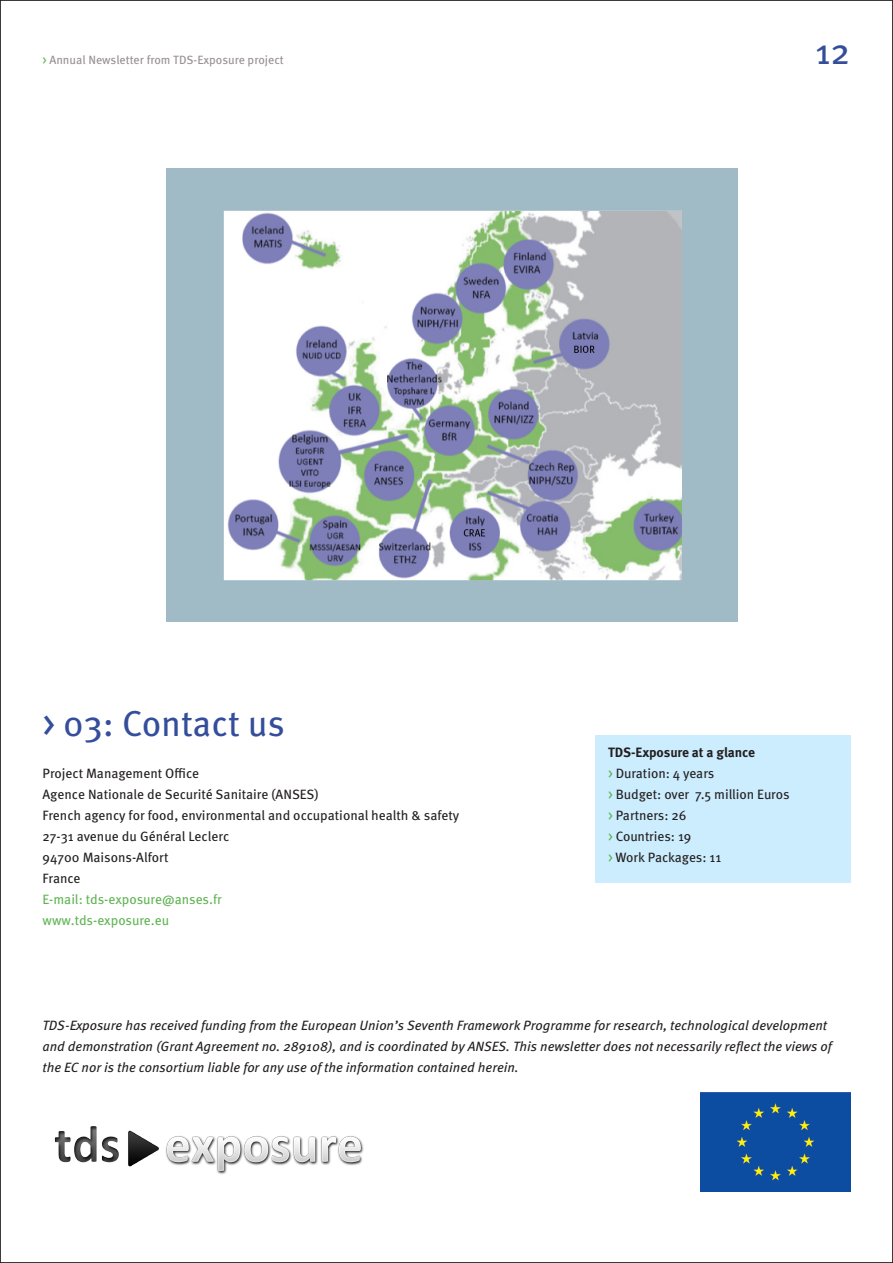
<style>
.page{position:relative;width:893px;height:1263px;background:#fff}
.page>*{position:absolute;margin:0;border:0;box-sizing:border-box;transform-origin:0 0}
.header_2{font:36px "Meta OT";color:#344e9c}
.fließtext{font:italic 13.5px/21px "Meta OT";color:#231f20}
.fließtext-2{font:13.5px "Meta OT";color:#231f20}
.Lead_in{font:13.5px "Meta OT";letter-spacing:-.01em;color:#231f20}
.fließtext-3{font:13.5px "Meta OT";letter-spacing:-.005em;color:#60b454}
.Lead_in-2{font:700 13.5px "Meta OT";letter-spacing:-.005em;color:#231f20}
.unterzeile{font:12px "Meta OT";color:#968f91}
.s1{color:#60b454}
</style>
<div class="page">
<div style="left:166px;top:169px;width:572px;height:453px;background:#a0bac6"></div>
<img style="left:224px;top:211px;width:458px;height:369px">
<img style="left:54px;top:1126px;width:310px;height:48px">
<div style="left:595px;top:736px;width:255px;height:147px;background:#ccedfe"></div>
<div style="left:701px;top:1093px;width:149px;height:99px;background:#0d4da1"></div>
<p class="unterzeile" style="left:43px;top:52px;width:243px"><span class="s1">&gt;</span> Annual Newsletter from TDS-Exposure project</p>
<p class="header_2" style="left:815px;top:29px;width:37px">12</p>
<p class="header_2" style="left:43px;top:701px;width:244px">&gt; 03: Contact us</p>
<p class="fließtext-2" style="left:43px;top:765px;width:158px">Project Management Office</p>
<p class="fließtext-2" style="left:43px;top:786px;width:278px">Agence Nationale de Securité Sanitaire (ANSES)</p>
<p class="fließtext-2" style="left:43px;top:807px;width:418px">French agency for food, environmental and occupational health &amp; safety</p>
<p class="fließtext-2" style="left:43px;top:828px;width:188px">27-31 avenue du Général Leclerc</p>
<p class="fließtext-2" style="left:43px;top:849px;width:127px">94700 Maisons-Alfort</p>
<p class="fließtext-2" style="left:43px;top:870px;width:40px">France</p>
<p class="fließtext-3" style="left:43px;top:891px;width:181px">E-mail: tds-exposure@anses.fr</p>
<p class="fließtext-3" style="left:43px;top:912px;width:128px">www.tds-exposure.eu</p>
<p class="Lead_in-2" style="left:608px;top:743px;width:149px">TDS-Exposure at a glance</p>
<p class="Lead_in" style="left:608px;top:765px;width:108px"><span class="s1">&gt;</span> Duration: 4 years</p>
<p class="Lead_in" style="left:608px;top:786px;width:183px"><span class="s1">&gt;</span> Budget: over 7.5 million Euros</p>
<p class="Lead_in" style="left:608px;top:807px;width:80px"><span class="s1">&gt;</span> Partners: 26</p>
<p class="Lead_in" style="left:608px;top:828px;width:85px"><span class="s1">&gt;</span> Countries: 19</p>
<p class="Lead_in" style="left:608px;top:849px;width:115px"><span class="s1">&gt;</span> Work Packages: 11</p>
<p class="fließtext" style="left:43px;top:1014px;width:791px">TDS-Exposure has received funding from the European Union’s Seventh Framework Programme for research, technological development and demonstration (Grant Agreement no. 289108), and is coordinated by ANSES. This newsletter does not necessarily reflect the views of the EC nor is the consortium liable for any use of the information contained herein.</p>
</div>
